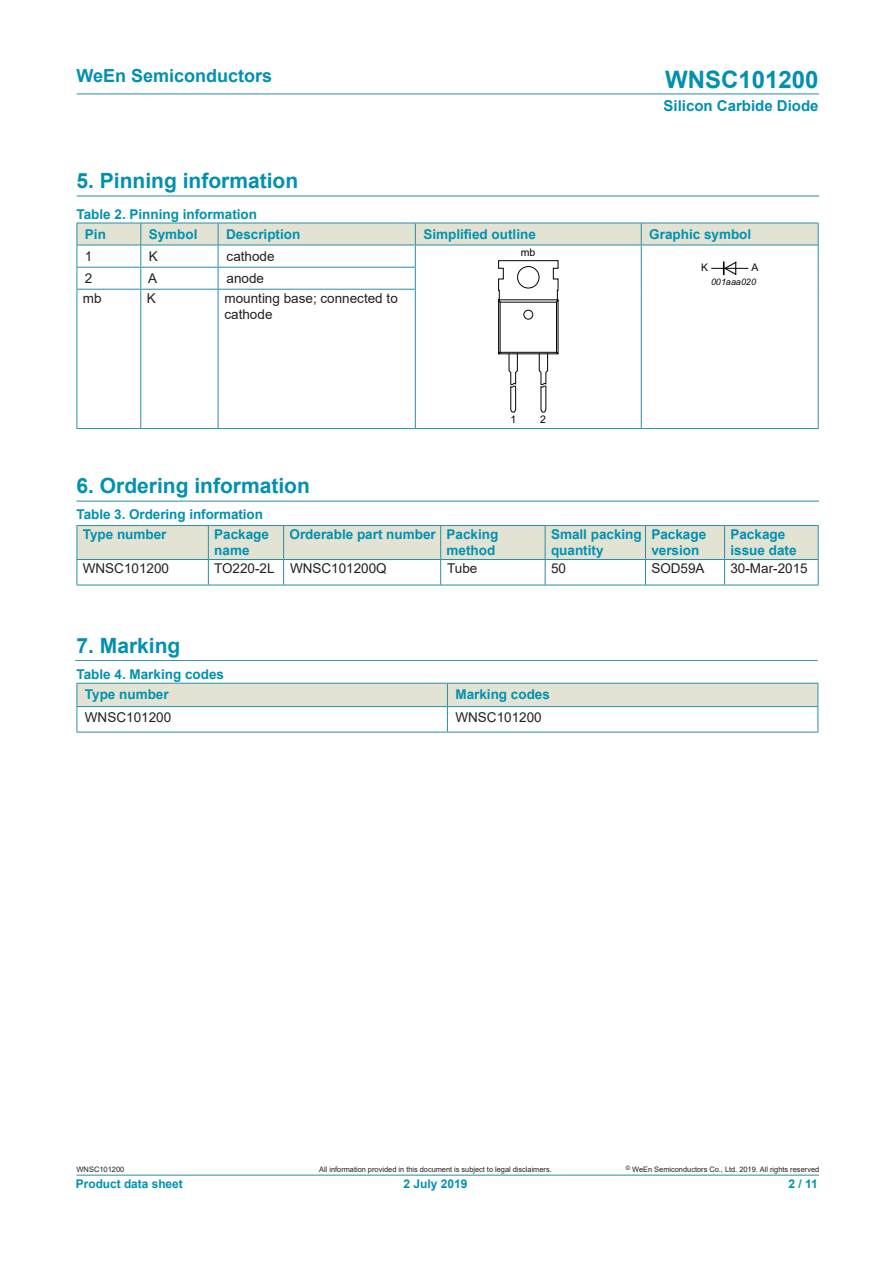
<style>
.page{position:relative;width:893px;height:1263px;background:#fff}
.page>*{position:absolute;margin:0;border:0;box-sizing:border-box;transform-origin:0 0}
.t1{font:700 24px "Arial";color:#0091b0}
.DS1{font:700 21px "Arial";color:#0091b0}
.t2{font:700 18px "Arial";color:#0091b0}
.t3{font:700 15px "Arial";color:#0091b0}
.t4{font:700 13.5px "Arial";color:#0091b0}
.t5{font:13.5px "Arial";color:#231f20}
.t6{font:700 12px "Arial";color:#0091b0}
.t7{font:10.5px "Arial";color:#030303}
.t8{font:10.5px "Arial";color:#040503}
.t9{font:italic 9px "Arial";color:#040503}
.t10{font:7.5px "Arial";letter-spacing:-.005em;color:#231f20}
</style>
<div class="page">
<hr style="left:77px;top:94px;width:742px;height:1px;background:#288ea6">
<hr style="left:77px;top:1175px;width:742px;height:1px;background:#288ea6">
<hr style="left:77px;top:196px;width:742px;height:1px;background:#288ea6">
<hr style="left:77px;top:501px;width:742px;height:1px;background:#288ea6">
<hr style="left:641px;top:289px;width:1px;height:139px;background:#288ea6">
<hr style="left:818px;top:289px;width:1px;height:139px;background:#288ea6">
<hr style="left:77px;top:290px;width:1px;height:138px;background:#288ea6">
<hr style="left:140px;top:290px;width:1px;height:138px;background:#288ea6">
<hr style="left:218px;top:290px;width:1px;height:138px;background:#288ea6">
<hr style="left:415px;top:290px;width:1px;height:138px;background:#288ea6">
<hr style="left:77px;top:428px;width:64px;height:1px;background:#288ea6">
<hr style="left:141px;top:428px;width:77px;height:1px;background:#288ea6">
<hr style="left:218px;top:428px;width:197px;height:1px;background:#288ea6">
<hr style="left:415px;top:428px;width:226px;height:1px;background:#288ea6">
<hr style="left:641px;top:428px;width:178px;height:1px;background:#288ea6">
<svg style="left:77px;top:223px;width:742px;height:190px"></svg>
<hr style="left:75px;top:660px;width:743px;height:1px;background:#288ea6">
<svg style="left:77px;top:683px;width:741px;height:49px"></svg>
<hr style="left:77px;top:706px;width:370px;height:1px;background:#288ea6">
<hr style="left:447px;top:706px;width:371px;height:1px;background:#288ea6">
<hr style="left:77px;top:732px;width:370px;height:1px;background:#288ea6">
<hr style="left:447px;top:732px;width:371px;height:1px;background:#288ea6">
<div style="left:77px;top:525px;width:131px;height:34px;background:#e3e3d4"></div>
<svg style="left:77px;top:560px;width:1px;height:25px"></svg>
<svg style="left:208px;top:526px;width:611px;height:59px"></svg>
<hr style="left:77px;top:525px;width:131px;height:1px;background:#288ea6">
<hr style="left:77px;top:526px;width:1px;height:33px;background:#288ea6">
<hr style="left:208px;top:525px;width:76px;height:1px;background:#288ea6">
<hr style="left:284px;top:525px;width:157px;height:1px;background:#288ea6">
<hr style="left:441px;top:525px;width:104px;height:1px;background:#288ea6">
<hr style="left:545px;top:525px;width:100px;height:1px;background:#288ea6">
<hr style="left:645px;top:525px;width:80px;height:1px;background:#288ea6">
<hr style="left:725px;top:525px;width:94px;height:1px;background:#288ea6">
<hr style="left:77px;top:559px;width:131px;height:1px;background:#288ea6">
<hr style="left:208px;top:559px;width:76px;height:1px;background:#288ea6">
<hr style="left:284px;top:559px;width:157px;height:1px;background:#288ea6">
<hr style="left:441px;top:559px;width:104px;height:1px;background:#288ea6">
<hr style="left:545px;top:559px;width:100px;height:1px;background:#288ea6">
<hr style="left:645px;top:559px;width:80px;height:1px;background:#288ea6">
<hr style="left:725px;top:559px;width:94px;height:1px;background:#288ea6">
<hr style="left:77px;top:585px;width:131px;height:1px;background:#288ea6">
<hr style="left:208px;top:585px;width:76px;height:1px;background:#288ea6">
<hr style="left:284px;top:585px;width:157px;height:1px;background:#288ea6">
<hr style="left:441px;top:585px;width:104px;height:1px;background:#288ea6">
<hr style="left:545px;top:585px;width:100px;height:1px;background:#288ea6">
<hr style="left:645px;top:585px;width:80px;height:1px;background:#288ea6">
<hr style="left:725px;top:585px;width:94px;height:1px;background:#288ea6">
<h3 class="t2" style="left:77px;top:63px;width:197px">WeEn Semiconductors</h3>
<h1 class="t1" style="left:665px;top:62px;width:155px">WNSC101200</h1>
<p class="t3" style="left:663px;top:95px;width:157px">Silicon Carbide Diode</p>
<p class="DS1" style="left:77px;top:166px;width:223px">5. Pinning information</p>
<p class="t4" style="left:77px;top:205px;width:182px">Table 2. Pinning information</p>
<p class="t4" style="left:85px;top:225px;width:23px">Pin</p>
<p class="t4" style="left:149px;top:225px;width:50px">Symbol</p>
<p class="t4" style="left:226px;top:225px;width:76px">Description</p>
<p class="t4" style="left:423px;top:225px;width:114px">Simplified outline</p>
<p class="t4" style="left:649px;top:225px;width:104px">Graphic symbol</p>
<p class="t5" style="left:85px;top:247px;width:9px">1</p>
<p class="t5" style="left:149px;top:247px;width:11px">K</p>
<p class="t5" style="left:227px;top:247px;width:50px">cathode</p>
<p class="t7" style="left:521px;top:245px;width:16px">mb</p>
<p class="t5" style="left:85px;top:269px;width:9px">2</p>
<p class="t5" style="left:148px;top:269px;width:11px">A</p>
<p class="t5" style="left:227px;top:269px;width:39px">anode</p>
<p class="t5" style="left:83px;top:289px;width:20px">mb</p>
<p class="t5" style="left:147px;top:289px;width:11px">K</p>
<p class="t5" style="left:224px;top:289px;width:175px">mounting base; connected to</p>
<p class="t5" style="left:224px;top:305px;width:50px">cathode</p>
<p class="t8" style="left:701px;top:260px;width:9px">K</p>
<p class="t8" style="left:751px;top:260px;width:9px">A</p>
<p class="t9" style="left:711px;top:276px;width:46px">001aaa020</p>
<p class="t7" style="left:511px;top:412px;width:7px">1</p>
<p class="t7" style="left:540px;top:412px;width:7px">2</p>
<p class="DS1" style="left:77px;top:471px;width:235px">6. Ordering information</p>
<p class="t4" style="left:77px;top:505px;width:188px">Table 3. Ordering information</p>
<p class="t4" style="left:83px;top:525px;width:85px">Type number</p>
<p class="t4" style="left:214px;top:525px;width:56px">Package</p>
<p class="t4" style="left:214px;top:541px;width:37px">name</p>
<p class="t4" style="left:289px;top:525px;width:148px">Orderable part number</p>
<p class="t4" style="left:447px;top:525px;width:53px">Packing</p>
<p class="t4" style="left:447px;top:541px;width:50px">method</p>
<p class="t4" style="left:551px;top:525px;width:92px">Small packing</p>
<p class="t4" style="left:551px;top:541px;width:54px">quantity</p>
<p class="t4" style="left:651px;top:525px;width:56px">Package</p>
<p class="t4" style="left:651px;top:541px;width:50px">version</p>
<p class="t4" style="left:730px;top:525px;width:56px">Package</p>
<p class="t4" style="left:730px;top:541px;width:68px">issue date</p>
<p class="t5" style="left:83px;top:559px;width:88px">WNSC101200</p>
<p class="t5" style="left:214px;top:559px;width:62px">TO220-2L</p>
<p class="t5" style="left:290px;top:559px;width:98px">WNSC101200Q</p>
<p class="t5" style="left:447px;top:559px;width:32px">Tube</p>
<p class="t5" style="left:551px;top:559px;width:17px">50</p>
<p class="t5" style="left:651px;top:559px;width:55px">SOD59A</p>
<p class="t5" style="left:730px;top:559px;width:79px">30-Mar-2015</p>
<p class="DS1" style="left:77px;top:630px;width:105px">7. Marking</p>
<p class="t4" style="left:85px;top:685px;width:85px">Type number</p>
<p class="t4" style="left:455px;top:685px;width:96px">Marking codes</p>
<p class="t5" style="left:85px;top:708px;width:88px">WNSC101200</p>
<p class="t5" style="left:455px;top:708px;width:88px">WNSC101200</p>
<p class="t4" style="left:77px;top:664px;width:149px">Table 4. Marking codes</p>
<p class="t10" style="left:77px;top:1164px;width:49px">WNSC101200</p>
<p class="t6" style="left:76px;top:1175px;width:108px">Product data sheet</p>
<p class="t10" style="left:319px;top:1164px;width:234px">All information provided in this document is subject to legal disclaimers.</p>
<p class="t10" style="left:626px;top:1164px;width:195px"><sup>©</sup> WeEn Semiconductors Co., Ltd. 2019. All rights reserved</p>
<p class="t6" style="left:404px;top:1175px;width:65px">2 July 2019</p>
<p class="t6" style="left:788px;top:1175px;width:31px">2 / 11</p>
</div>
